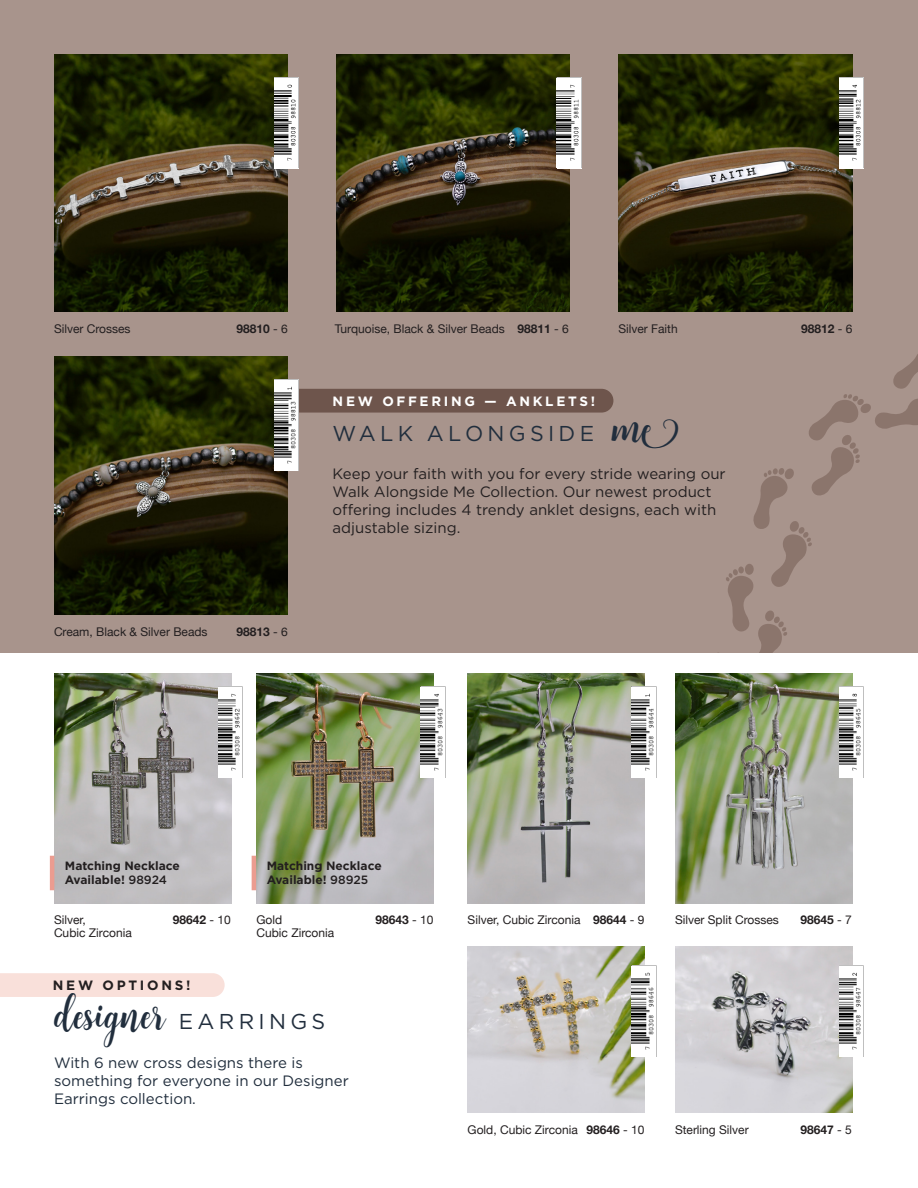
<style>
.page{position:relative;width:918px;height:1188px;background:#fff}
.page>*{position:absolute;margin:0;border:0;box-sizing:border-box;transform-origin:0 0}
.t1{font:47.4px "Brilliant";color:#212e3d}
.t2{font:21.45px "Gotham";letter-spacing:.2em;color:#212e3d}
.t3{font:15px/18px "Gotham";color:#231f20}
.t4{font:15px/18px "Gotham";color:#212e3d}
.t5{font:700 13.5px "Gotham";letter-spacing:.2em;color:#fff}
.t6{font:700 13.5px "Gotham";letter-spacing:.2em;color:#231f20}
.t7{font:12px "Helvetica Neue";color:#231f20}
.t8{font:700 12px/14.4px "Gotham";color:#231f20}
.t9{font:700 12px "Helvetica Neue";color:#231f20}
.s1{font-weight:400}
.s2{font-weight:700}
.s3{font-weight:500}
</style>
<div class="page">
<div style="left:0;top:0;width:918px;height:652px;background:#a8948c"></div>
<svg style="left:715px;top:354px;width:203px;height:299px"></svg>
<img style="left:54px;top:673px;width:177px;height:230px">
<img style="left:256px;top:673px;width:178px;height:230px">
<img style="left:468px;top:673px;width:177px;height:230px">
<img style="left:468px;top:946px;width:177px;height:167px">
<img style="left:675px;top:673px;width:177px;height:230px">
<img style="left:675px;top:946px;width:177px;height:167px">
<svg style="left:218px;top:686px;width:25px;height:92px"></svg>
<img style="left:218px;top:687px;width:25px;height:90px">
<svg style="left:421px;top:686px;width:25px;height:92px"></svg>
<img style="left:421px;top:687px;width:24px;height:90px">
<svg style="left:632px;top:686px;width:25px;height:92px"></svg>
<img style="left:632px;top:687px;width:24px;height:90px">
<div style="left:632px;top:966px;width:25px;height:91px;background:#bfbfbf"></div>
<img style="left:632px;top:966px;width:24px;height:91px">
<svg style="left:839px;top:686px;width:25px;height:92px"></svg>
<img style="left:839px;top:687px;width:25px;height:90px">
<img style="left:839px;top:966px;width:25px;height:91px">
<div style="left:0;top:973px;width:225px;height:24px;background:#f9e0da"></div>
<div style="left:254px;top:389px;width:359px;height:24px;background:#6e554c;border-radius:12px"></div>
<hr style="left:50px;top:856px;width:4px;height:34px;background:#eb9c90">
<hr style="left:252px;top:856px;width:4px;height:34px;background:#eb9c90">
<img style="left:54px;top:54px;width:233px;height:258px">
<img style="left:54px;top:356px;width:233px;height:258px">
<img style="left:274px;top:77px;width:25px;height:91px">
<svg style="left:274px;top:379px;width:25px;height:92px"></svg>
<img style="left:274px;top:380px;width:25px;height:90px">
<img style="left:336px;top:54px;width:234px;height:258px">
<div style="left:557px;top:77px;width:25px;height:91px;background:#bfbfbf"></div>
<img style="left:557px;top:78px;width:24px;height:90px">
<img style="left:619px;top:54px;width:233px;height:258px">
<img style="left:839px;top:77px;width:25px;height:91px">
<p class="t7" style="left:54px;top:320px;width:78px">Silver Crosses</p>
<p class="t9" style="left:237px;top:319px;width:53px">98810 <span class="s1">- 6</span></p>
<p class="t7" style="left:54px;top:623px;width:155px">Cream, Black &amp; Silver Beads</p>
<p class="t9" style="left:237px;top:622px;width:53px">98813 <span class="s1">- 6</span></p>
<p class="t7" style="left:335px;top:320px;width:235px">Turquoise, Black &amp; Silver Beads <span class="s2">98811</span> - 6</p>
<p class="t7" style="left:618px;top:320px;width:61px">Silver Faith</p>
<p class="t9" style="left:801px;top:319px;width:53px">98812 <span class="s1">- 6</span></p>
<p class="t5" style="left:333px;top:393px;width:264px">NEW OFFERING — ANKLETS!</p>
<p class="t2" style="left:333px;top:422px;width:263px">WALK ALONGSIDE</p>
<p class="t1" style="left:612px;top:397px;width:68px">me</p>
<p class="t3" style="left:333px;top:465px;width:395px">Keep your faith with you for every stride wearing our Walk Alongside Me Collection. Our newest product offering includes 4 trendy anklet designs, each with adjustable sizing.</p>
<p class="t8" style="left:65px;top:858px;width:116px">Matching Necklace<br>Available! <span class="s3">98924</span></p>
<p class="t8" style="left:267px;top:858px;width:116px">Matching Necklace<br>Available! <span class="s3">98925</span></p>
<p class="t7" style="left:54px;top:911px;width:33px">Silver,</p>
<p class="t9" style="left:173px;top:910px;width:60px">98642 <span class="s1">- 10</span></p>
<p class="t7" style="left:54px;top:924px;width:79px">Cubic Zirconia</p>
<p class="t7" style="left:256px;top:924px;width:79px">Cubic Zirconia</p>
<p class="t7" style="left:256px;top:911px;width:27px">Gold</p>
<p class="t9" style="left:375px;top:910px;width:60px">98643 <span class="s1">- 10</span></p>
<p class="t7" style="left:468px;top:911px;width:178px">Silver, Cubic Zirconia <span class="s2">98644</span> - 9</p>
<p class="t6" style="left:53px;top:977px;width:139px">NEW OPTIONS!</p>
<p class="t1" style="left:54px;top:984px;width:113px">designer</p>
<p class="t2" style="left:179px;top:1009px;width:148px">EARRINGS</p>
<p class="t4" style="left:54px;top:1054px;width:296px">With 6 new cross designs there is something for everyone in our Designer<br>Earrings collection.</p>
<p class="t7" style="left:468px;top:1121px;width:178px">Gold, Cubic Zirconia <span class="s2">98646</span> - 10</p>
<p class="t7" style="left:675px;top:911px;width:105px">Silver Split Crosses</p>
<p class="t9" style="left:801px;top:910px;width:53px">98645 <span class="s1">- 7</span></p>
<p class="t7" style="left:675px;top:1121px;width:75px">Sterling Silver</p>
<p class="t9" style="left:801px;top:1120px;width:53px">98647 <span class="s1">- 5</span></p>
</div>
